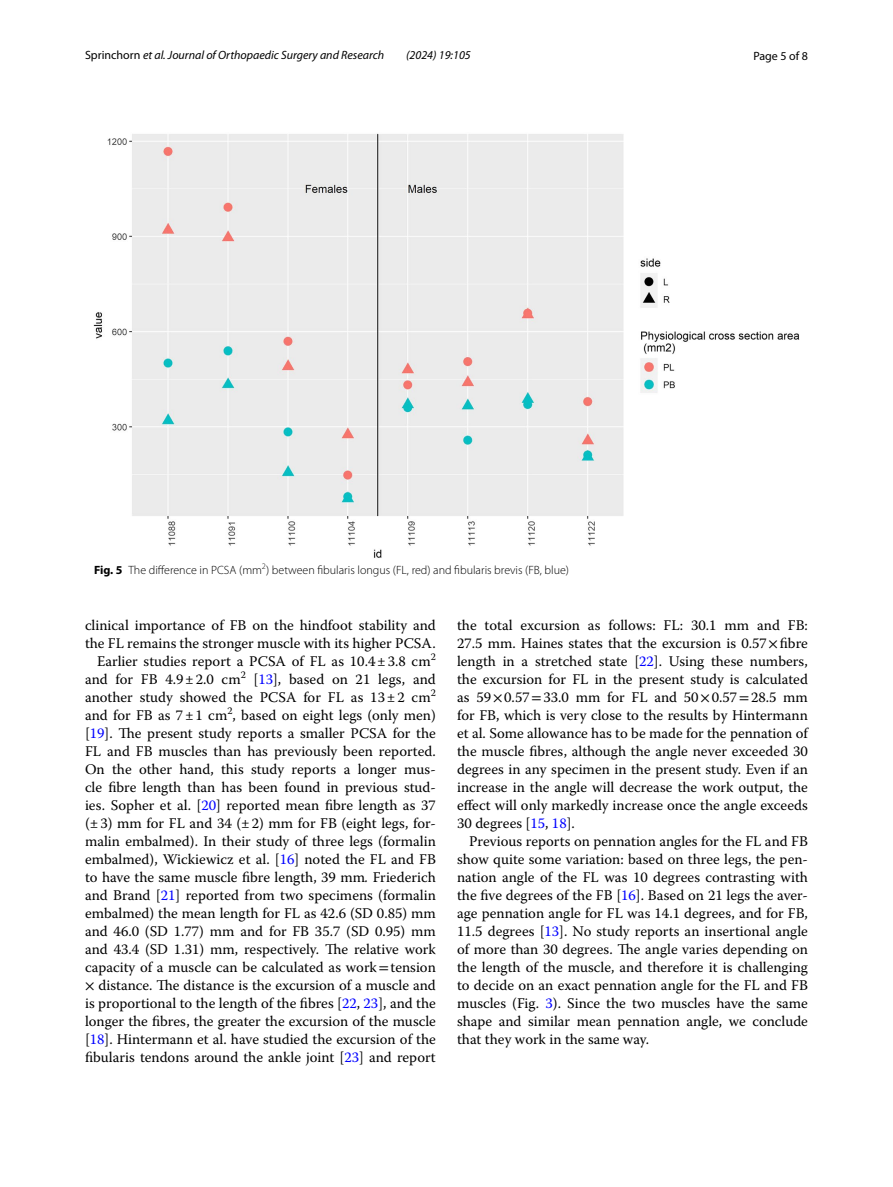
<style>
.page{position:relative;width:893px;height:1187px;background:#fff}
.page>*{position:absolute;margin:0;border:0;box-sizing:border-box;transform-origin:0 0}
.t1{font:14.7px/18px "Warnock Pro";color:#000;text-align:justify}
.t2{font:300 12px "Myriad Pro";color:#000}
.t3{font:italic 12px "Myriad Pro";color:#000}
.t4{font:12px "Myriad Pro";color:#000}
.s1{font-style:normal}
.s2{font-weight:700}
.s3{color:#00f}
.s4{font-style:italic}
.s5{font-family:"STIX"}
</style>
<div class="page">
<img style="left:94px;top:133px;width:705px;height:425px">
<p class="t3" style="left:85px;top:48px;width:301px"><span class="s1">Sprinchorn</span> et al. Journal of Orthopaedic Surgery and Research</p>
<p class="t3" style="left:406px;top:48px;width:66px">(2024) 19:105</p>
<p class="t4" style="left:753px;top:48px;width:56px">Page 5 of 8</p>
<p class="t2" style="left:94px;top:563px;width:477px"><span class="s2">Fig. 5</span> The difference in PCSA (mm<sup>2</sup>) between fibularis longus (FL, red) and fibularis brevis (FB, blue)</p>
<p class="t1" style="left:85px;top:616px;width:352px;text-align:right">clinical importance of FB on the hindfoot stability and the FL remains the stronger muscle with its higher PCSA.<br>Earlier studies report a PCSA of FL as 10.4±3.8 cm<sup>2 </sup>and for FB 4.9±2.0 cm<sup>2</sup> [<span class="s3">13</span>], based on 21 legs, and another study showed the PCSA for FL as 13±2 cm<sup>2 </sup>and for FB as 7±1 cm<sup>2</sup>, based on eight legs (only men) [<span class="s3">19</span>]. The present study reports a smaller PCSA for the FL and FB muscles than has previously been reported.<br>On the other hand, this study reports a longer mus&shy;cle fibre length than has been found in previous stud&shy;ies. Sopher et al. [<span class="s3">20</span>] reported mean fibre length as 37 (±3) mm for FL and 34 (±2) mm for FB (eight legs, for&shy;malin embalmed). In their study of three legs (formalin embalmed), Wickiewicz et al. [<span class="s3">16</span>] noted the FL and FB to have the same muscle fibre length, 39 mm<span class="s4">.</span> Friederich and Brand [<span class="s3">21</span>] reported from two specimens (formalin embalmed) the mean length for FL as 42.6 (SD 0.85) mm and 46.0 (SD 1.77) mm and for FB 35.7 (SD 0.95) mm and 43.4 (SD 1.31) mm, respectively. The relative work capacity of a muscle can be calculated as work<span class="s5">=</span>tension <span class="s5">×</span> distance. The distance is the excursion of a muscle and is proportional to the length of the fibres [<span class="s3">22</span>, <span class="s3">23</span>], and the longer the fibres, the greater the excursion of the muscle [<span class="s3">18</span>]. Hintermann et al. have studied the excursion of the fibularis tendons around the ankle joint [<span class="s3">23</span>] and report</p>
<p class="t1" style="left:457px;top:616px;width:352px">the total excursion as follows: FL: 30.1 mm and FB:<br>27.5 mm. Haines states that the excursion is 0.57<span class="s5">×</span>fibre length in a stretched state [<span class="s3">22</span>]. Using these numbers, the excursion for FL in the present study is calculated as 59<span class="s5">×</span>0.57<span class="s5">=</span>33.0 mm for FL and 50<span class="s5">×</span>0.57<span class="s5">=</span>28.5 mm for FB, which is very close to the results by Hintermann et al. Some allowance has to be made for the pennation of the muscle fibres, although the angle never exceeded 30 degrees in any specimen in the present study. Even if an increase in the angle will decrease the work output, the effect will only markedly increase once the angle exceeds 30 degrees [<span class="s3">15</span>, <span class="s3">18</span>].</p>
<p class="t1" style="left:457px;top:832px;width:352px;text-indent:12px">Previous reports on pennation angles for the FL and FB show quite some variation: based on three legs, the pen&shy;nation angle of the FL was 10 degrees contrasting with the five degrees of the FB [<span class="s3">16</span>]. Based on 21 legs the aver&shy;age pennation angle for FL was 14.1 degrees, and for FB, 11.5 degrees [<span class="s3">13</span>]. No study reports an insertional angle of more than 30 degrees. The angle varies depending on the length of the muscle, and therefore it is challenging to decide on an exact pennation angle for the FL and FB muscles (Fig. <span class="s3">3</span>). Since the two muscles have the same shape and similar mean pennation angle, we conclude that they work in the same way.</p>
</div>
